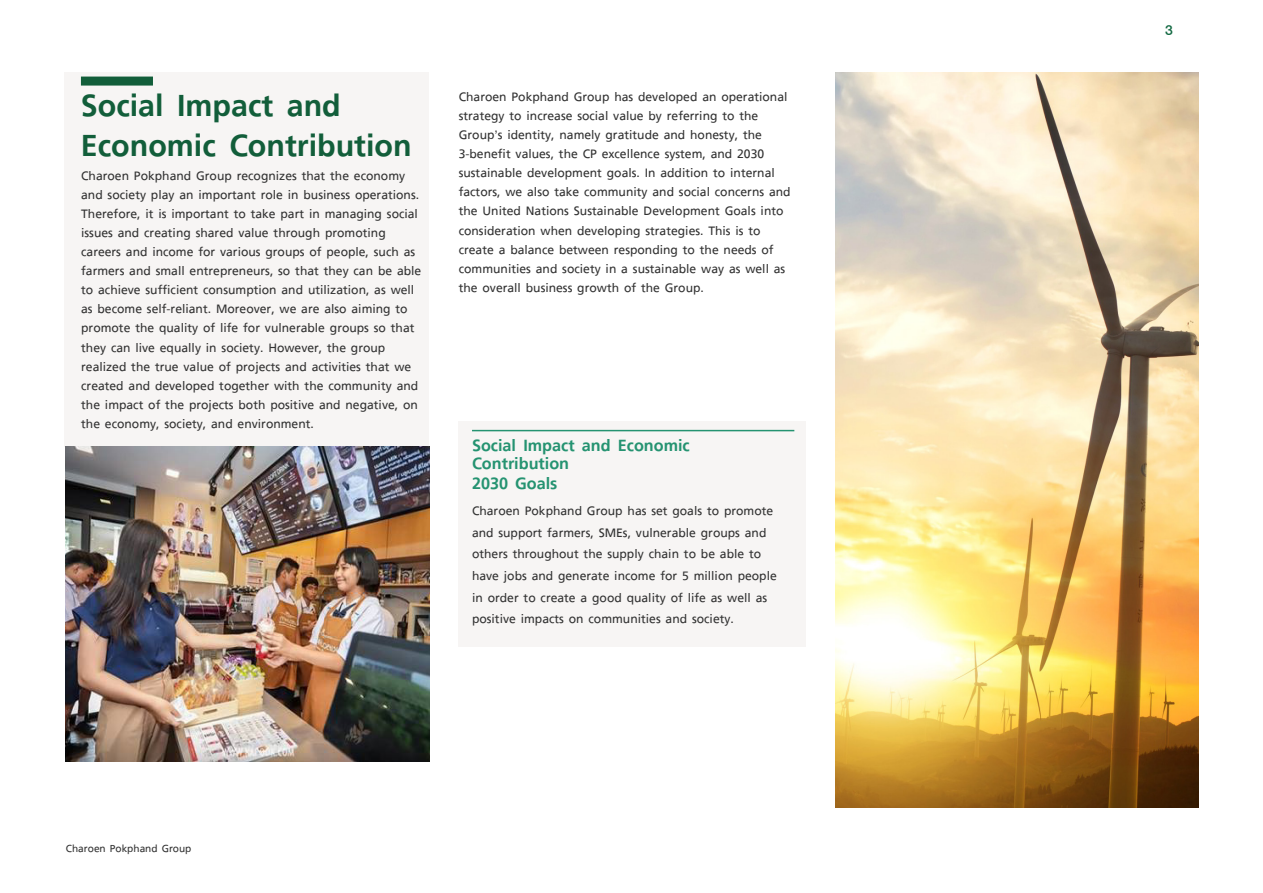
<style>
.page{position:relative;width:1263px;height:893px;background:#fff}
.page>*{position:absolute;margin:0;border:0;box-sizing:border-box;transform-origin:0 0}
.t1{font:700 45px/40.5px "True";color:#125e3a}
.t2{font:700 24px/18px "True";color:#259371}
.t3{font:21px "True Text B Bold";color:#126942}
.t4{font:500 18px/19px "True";color:#333}
.t5{font:500 15px "True";color:#333}
</style>
<div class="page">
<div style="left:64px;top:72px;width:365px;height:374px;background:#f7f5f4"></div>
<div style="left:81px;top:77px;width:72px;height:9px;background:#125e3a"></div>
<img style="left:66px;top:446px;width:363px;height:316px">
<img style="left:836px;top:72px;width:362px;height:736px">
<div style="left:458px;top:421px;width:348px;height:225px;background:#f7f5f4"></div>
<hr style="left:472px;top:430px;width:322px;height:1px;background:#259371">
<h1 class="t1" style="left:81px;top:85px;width:332px">Social Impact and<br>Economic Contribution</h1>
<p class="t4" style="left:459px;top:87px;width:333px">Charoen Pokphand Group has developed an operational strategy to increase social value by referring to the Group’s identity, namely gratitude and honesty, the 3-benefit values, the CP excellence system, and 2030 sustainable development goals. In addition to internal factors, we also take community and social concerns and the United Nations Sustainable Development Goals into consideration when developing strategies. This is to create a balance between responding to the needs of communities and society in a sustainable way as well as the overall business growth of the Group.</p>
<p class="t4" style="left:81px;top:166px;width:342px">Charoen Pokphand Group recognizes that the economy and society play an important role in business operations.<br>Therefore, it is important to take part in managing social issues and creating shared value through promoting careers and income for various groups of people, such as farmers and small entrepreneurs, so that they can be able to achieve sufficient consumption and utilization, as well as become self-reliant. Moreover, we are also aiming to promote the quality of life for vulnerable groups so that they can live equally in society. However, the group realized the true value of projects and activities that we created and developed together with the community and the impact of the projects both positive and negative, on the economy, society, and environment.</p>
<h2 class="t2" style="left:472px;top:436px;width:219px">Social Impact and Economic<br>Contribution</h2>
<h2 class="t2" style="left:472px;top:475px;width:87px">2030 Goals</h2>
<p class="t5" style="left:66px;top:840px;width:127px">Charoen Pokphand Group</p>
<p class="t4" style="left:472px;top:500px;width:306px;line-height:21.6px">Charoen Pokphand Group has set goals to promote and support farmers, SMEs, vulnerable groups and others throughout the supply chain to be able to have jobs and generate income for 5 million people in order to create a good quality of life as well as positive impacts on communities and society.</p>
<p class="t3" style="left:1165px;top:17px;width:9px">3</p>
</div>
